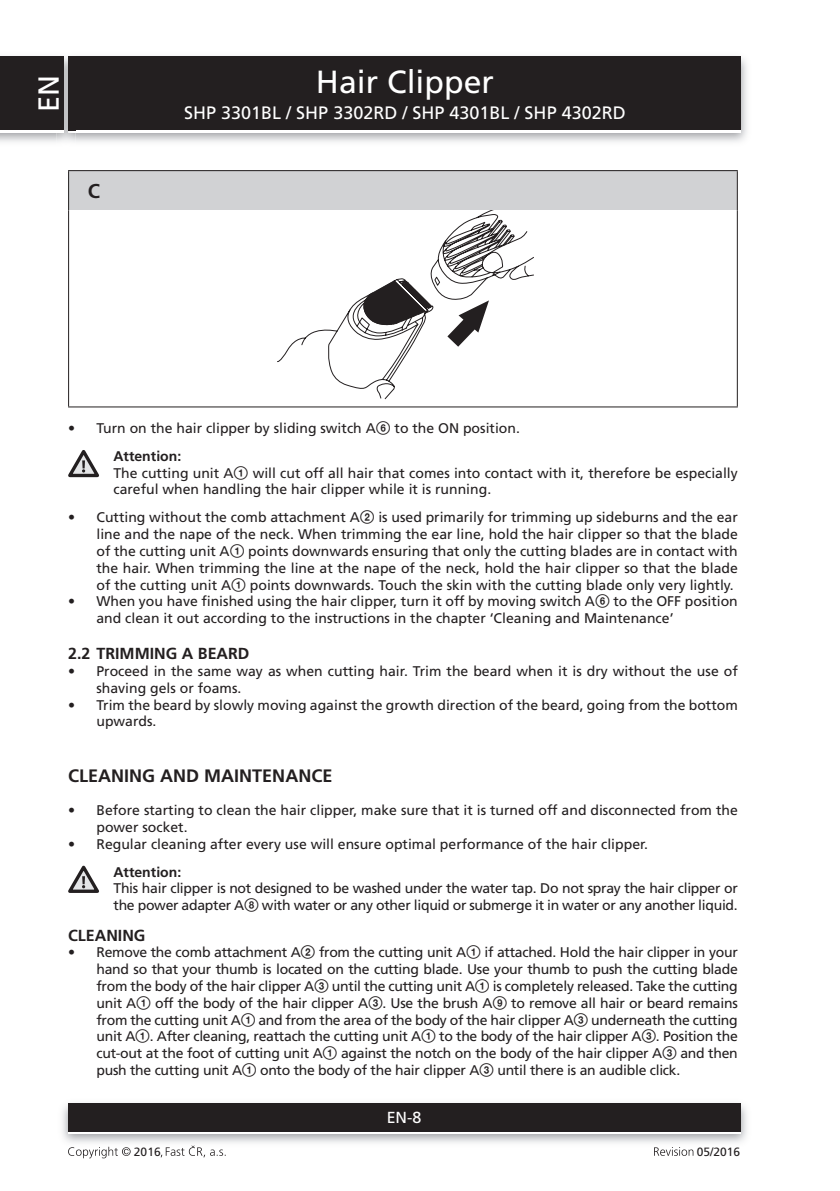
<style>
.page{position:relative;width:840px;height:1191px;background:#fff}
.page>*{position:absolute;margin:0;border:0;box-sizing:border-box;transform-origin:0 0}
.t1{font:32px "Frutiger CE";color:#fff}
.t2{font:29px "Frutiger CE";color:#fff}
.text_7{font:700 20px "Frutiger CE";color:#231f20}
.t3{font:18px "Frutiger CE";color:#fff}
.titulek_9{font:700 18px "Frutiger CE";color:#231f20}
.titulek_8{font:700 16px "Frutiger CE";color:#231f20}
.t4{font:16px "Frutiger CE";color:#fff}
.text_7-2{font:14px/16.8px "Frutiger CE";color:#231f20}
.text_7-3{font:14px/16.8px "Frutiger CE";letter-spacing:-.02em;color:#231f20}
.Normální{font:700 14px "Frutiger CE";color:#231f20}
.t5{font:12px "Frutiger CE";color:#231f20}
.s1{font-family:"Zz 3"}
</style>
<div class="page">
<img style="left:0;top:56px;width:747px;height:86px">
<div style="left:68px;top:59px;width:672px;height:74px;background:#fff"></div>
<div style="left:68px;top:57px;width:672px;height:73px;background:#231f20"></div>
<img style="left:62px;top:1103px;width:685px;height:40px">
<div style="left:68px;top:1106px;width:672px;height:28px;background:linear-gradient(to right,#fff,#fff)"></div>
<div style="left:68px;top:1103px;width:672px;height:28px;background:#231f20"></div>
<img style="left:57px;top:56px;width:18px;height:86px">
<img style="left:68px;top:130px;width:7px;height:3px">
<svg style="left:68px;top:57px;width:7px;height:2px"></svg>
<img style="left:68px;top:59px;width:7px;height:71px">
<div style="left:0;top:59px;width:64px;height:74px;background:#fff"></div>
<div style="left:0;top:57px;width:64px;height:73px;background:#231f20"></div>
<svg style="left:68px;top:1146px;width:62px;height:12px"></svg>
<svg style="left:161px;top:1145px;width:64px;height:12px"></svg>
<svg style="left:654px;top:1147px;width:39px;height:8px"></svg>
<div style="left:69px;top:171px;width:668px;height:39px;background:#d1d2d4"></div>
<hr style="left:68px;top:170px;width:669px;height:1px;background:#231f20">
<hr style="left:68px;top:171px;width:1px;height:39px;background:#231f20">
<hr style="left:736px;top:171px;width:1px;height:39px;background:#231f20">
<hr style="left:68px;top:210px;width:1px;height:196px;background:#231f20">
<hr style="left:736px;top:210px;width:1px;height:196px;background:#231f20">
<hr style="left:68px;top:406px;width:669px;height:1px;background:#231f20">
<svg style="left:277px;top:210px;width:256px;height:190px"></svg>
<div style="left:469px;top:342px;width:41px;height:18px;background:#fff"></div>
<svg style="left:68px;top:450px;width:31px;height:27px"></svg>
<svg style="left:68px;top:865px;width:31px;height:28px"></svg>
<h2 class="t2" style="left:32px;top:112px;width:39px;rotate:-90deg">EN</h2>
<h1 class="t1" style="left:316px;top:64px;width:179px">Hair Clipper</h1>
<p class="t3" style="left:184px;top:102px;width:443px">SHP 3301BL / SHP 3302RD / SHP 4301BL / SHP 4302RD</p>
<p class="text_7" style="left:88px;top:180px;width:14px">C</p>
<p class="text_7-2" style="left:68px;top:420px;width:453px">• Turn on the hair clipper by sliding switch A<span class="s1">6</span> to the ON position.</p>
<p class="Normální" style="left:113px;top:448px;width:69px">Attention:</p>
<p class="text_7-2" style="left:113px;top:464px;width:625px">The cutting unit A<span class="s1">1</span> will cut off all hair that comes into contact with it, therefore be especially careful when handling the hair clipper while it is running.</p>
<p class="text_7-2" style="left:96px;top:509px;width:642px;text-align:justify;text-indent:-28px">• Cutting without the comb attachment A<span class="s1">2</span> is used primarily for trimming up sideburns and the ear line and the nape of the neck. When trimming the ear line, hold the hair clipper so that the blade of the cutting unit A<span class="s1">1</span> points downwards ensuring that only the cutting blades are in contact with the hair. When trimming the line at the nape of the neck, hold the hair clipper so that the blade of the cutting unit A<span class="s1">1</span> points downwards. Touch the skin with the cutting blade only very lightly.</p>
<p class="text_7-2" style="left:96px;top:593px;width:642px;text-indent:-28px">• When you have finished using the hair clipper, turn it off by moving switch A<span class="s1">6</span> to the OFF position and clean it out according to the instructions in the chapter ‘Cleaning and Maintenance’</p>
<p class="titulek_8" style="left:68px;top:644px;width:183px">2.2 TRIMMING A BEARD</p>
<p class="text_7-2" style="left:96px;top:662px;width:642px;text-indent:-28px">• Proceed in the same way as when cutting hair. Trim the beard when it is dry without the use of shaving gels or foams.</p>
<p class="text_7-2" style="left:96px;top:696px;width:642px;text-indent:-28px">• Trim the beard by slowly moving against the growth direction of the beard, going from the bottom upwards.</p>
<p class="titulek_9" style="left:68px;top:765px;width:265px">CLEANING AND MAINTENANCE</p>
<p class="text_7-2" style="left:96px;top:802px;width:642px;text-indent:-28px">• Before starting to clean the hair clipper, make sure that it is turned off and disconnected from the power socket.</p>
<p class="text_7-2" style="left:68px;top:835px;width:581px">• Regular cleaning after every use will ensure optimal performance of the hair clipper.</p>
<p class="Normální" style="left:113px;top:863px;width:69px">Attention:</p>
<p class="text_7-3" style="left:113px;top:880px;width:625px">This hair clipper is not designed to be washed under the water tap. Do not spray the hair clipper or the power adapter A<span class="s1">8</span> with water or any other liquid or submerge it in water or any another liquid.</p>
<p class="titulek_8" style="left:68px;top:925px;width:79px">CLEANING</p>
<p class="text_7-2" style="left:96px;top:944px;width:642px;text-align:justify;text-indent:-28px">• Remove the comb attachment A<span class="s1">2</span> from the cutting unit A<span class="s1">1</span> if attached. Hold the hair clipper in your hand so that your thumb is located on the cutting blade. Use your thumb to push the cutting blade from the body of the hair clipper A<span class="s1">3</span> until the cutting unit A<span class="s1">1</span> is completely released. Take the cutting unit A<span class="s1">1</span> off the body of the hair clipper A<span class="s1">3</span>. Use the brush A<span class="s1">9</span> to remove all hair or beard remains from the cutting unit A<span class="s1">1</span> and from the area of the body of the hair clipper A<span class="s1">3</span> underneath the cutting unit A<span class="s1">1</span>. After cleaning, reattach the cutting unit A<span class="s1">1</span> to the body of the hair clipper A<span class="s1">3</span>. Position the cut-out at the foot of cutting unit A<span class="s1">1</span> against the notch on the body of the hair clipper A<span class="s1">3</span> and then push the cutting unit A<span class="s1">1</span> onto the body of the hair clipper A<span class="s1">3</span> until there is an audible click.</p>
<p class="t4" style="left:386px;top:1108px;width:36px">EN-8</p>
<p class="t5" style="left:134px;top:1144px;width:28px">2016</p>
<p class="t5" style="left:696px;top:1144px;width:45px">05/2016</p>
</div>
